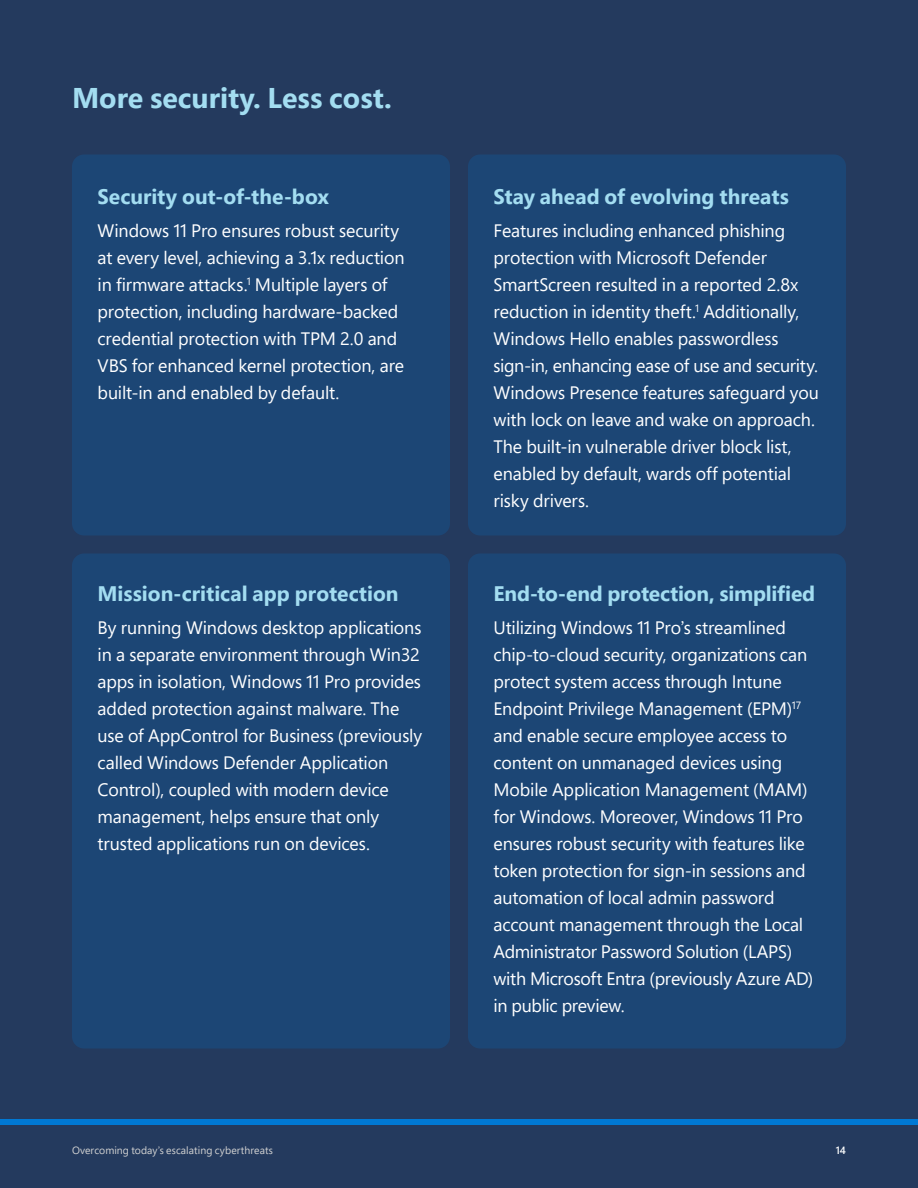
<style>
.page{position:relative;width:918px;height:1188px;background:#243a5e}
.page>*{position:absolute;margin:0;border:0;box-sizing:border-box;transform-origin:0 0}
.t1{font:700 28.5px "Segoe Pro";color:#a3ddf1}
.t2{font:700 21px "Segoe Pro";color:#a3ddf1}
.t3{font:18px/27px "Segoe Pro";letter-spacing:-.005em;color:#fff}
.t4{font:10.5px "Segoe Pro";letter-spacing:.01em;color:#d2d2d2}
.t5{font:600 10.5px "Segoe Pro";color:#fff}
</style>
<div class="page">
<div style="left:0;top:1119px;width:918px;height:6px;background:#0078d4"></div>
<div style="left:72px;top:155px;width:378px;height:381px;background:#1c4675;border-radius:12px"></div>
<div style="left:72px;top:554px;width:378px;height:495px;background:#1c4675;border-radius:12px"></div>
<div style="left:468px;top:155px;width:378px;height:381px;background:#1c4675;border-radius:12px"></div>
<div style="left:468px;top:554px;width:378px;height:495px;background:#1c4675;border-radius:12px"></div>
<h1 class="t1" style="left:72px;top:78px;width:321px">More security. Less cost.</h1>
<p class="t2" style="left:98px;top:182px;width:233px">Security out-of-the-box</p>
<p class="t3" style="left:98px;top:217px;width:309px">Windows 11 Pro ensures robust security at every level, achieving a 3.1x reduction in firmware attacks.<sup>1</sup> Multiple layers of protection, including hardware-backed credential protection with TPM 2.0 and VBS for enhanced kernel protection, are built-in and enabled by default.</p>
<p class="t2" style="left:98px;top:578px;width:303px">Mission-critical app protection</p>
<p class="t3" style="left:98px;top:613px;width:326px">By running Windows desktop applications in a separate environment through Win32 apps in isolation, Windows 11 Pro provides added protection against malware. The use of AppControl for Business (previously called Windows Defender Application Control), coupled with modern device management, helps ensure that only trusted applications run on devices.</p>
<p class="t2" style="left:494px;top:182px;width:297px">Stay ahead of evolving threats</p>
<p class="t3" style="left:494px;top:217px;width:327px">Features including enhanced phishing protection with Microsoft Defender SmartScreen resulted in a reported 2.8x reduction in identity theft.<sup>1</sup> Additionally, Windows Hello enables passwordless sign-in, enhancing ease of use and security.<br>Windows Presence features safeguard you with lock on leave and wake on approach.<br>The built-in vulnerable driver block list, enabled by default, wards off potential risky drivers.</p>
<p class="t2" style="left:494px;top:578px;width:323px">End-to-end protection, simplified</p>
<p class="t3" style="left:493px;top:613px;width:321px">Utilizing Windows 11 Pro’s streamlined chip-to-cloud security, organizations can protect system access through Intune Endpoint Privilege Management (EPM)<sup>17 </sup>and enable secure employee access to content on unmanaged devices using Mobile Application Management (MAM) for Windows. Moreover, Windows 11 Pro ensures robust security with features like token protection for sign-in sessions and automation of local admin password account management through the Local Administrator Password Solution (LAPS) with Microsoft Entra (previously Azure AD) in public preview.</p>
<p class="t4" style="left:72px;top:1143px;width:202px">Overcoming today’s escalating cyberthreats</p>
<p class="t5" style="left:836px;top:1143px;width:12px">14</p>
</div>
